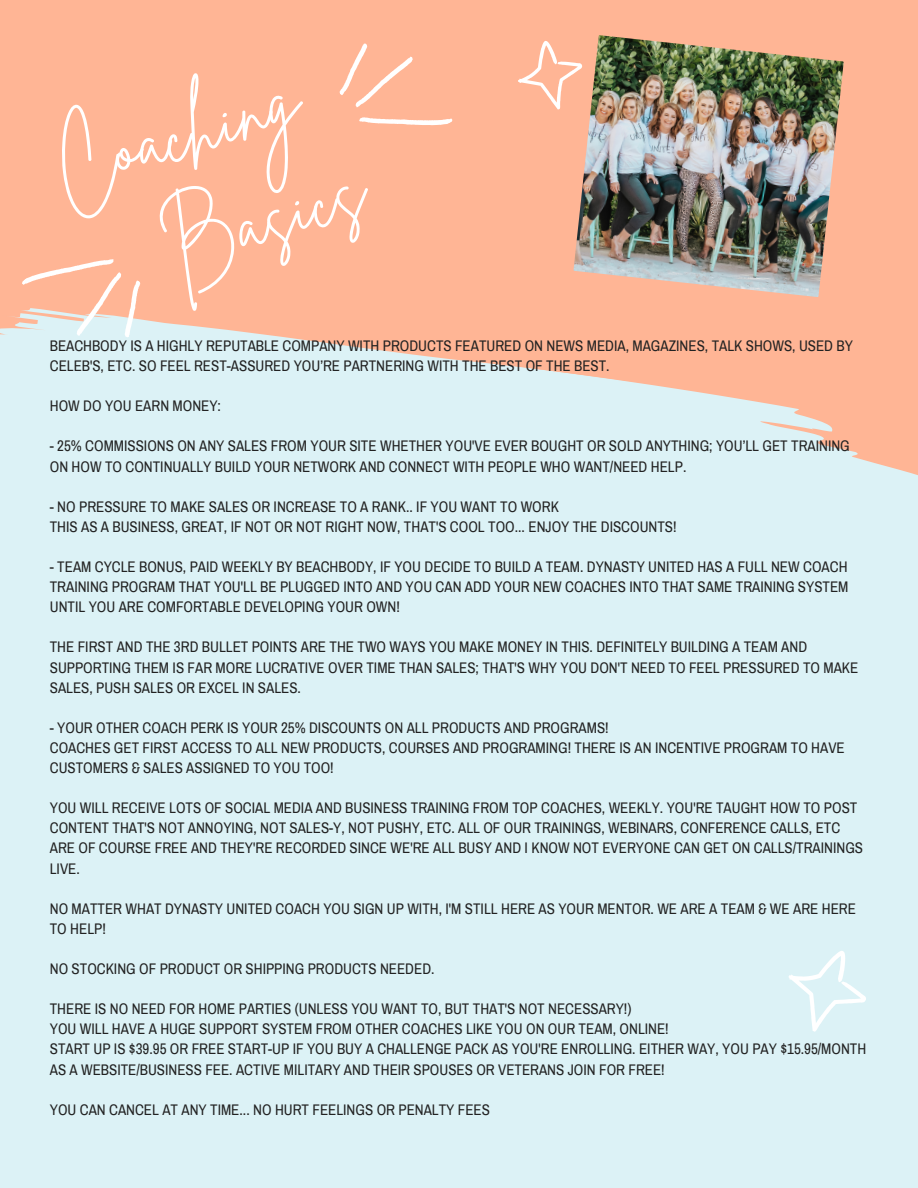
<style>
.page{position:relative;width:918px;height:1188px;background:#ffb595}
.page>*{position:absolute;margin:0;border:0;box-sizing:border-box;transform-origin:0 0}
.t1{font:78.3px "Brittany Signature";color:#fff}
.t2{font:76.65px "Brittany Signature";color:#fff}
.t3{font:15px/20.1px "Archivo Narrow";color:#222}
</style>
<div class="page">
<div style="left:0;top:550px;width:918px;height:638px;background:#dcf2f6"></div>
<svg style="left:0;top:313px;width:918px;height:237px;fill:#dcf2f6"></svg>
<img style="left:573px;top:35px;width:271px;height:262px">
<svg style="left:21px;top:259px;width:141px;height:80px"></svg>
<svg style="left:339px;top:43px;width:114px;height:83px"></svg>
<svg style="left:788px;top:951px;width:78px;height:81px"></svg>
<svg style="left:518px;top:41px;width:64px;height:68px"></svg>
<h1 class="t1" style="left:41px;top:117px;width:253px;rotate:-16deg">Coaching</h1>
<h2 class="t2" style="left:150px;top:201px;width:209px;rotate:-18deg">Basics</h2>
<p class="t3" style="left:50px;top:336px;width:805px">BEACHBODY IS A HIGHLY REPUTABLE COMPANY WITH PRODUCTS FEATURED ON NEWS MEDIA, MAGAZINES, TALK SHOWS, USED BY<br>CELEB'S, ETC. SO FEEL REST-ASSURED YOU’RE PARTNERING WITH THE BEST OF THE BEST.</p>
<p class="t3" style="left:50px;top:396px;width:173px">HOW DO YOU EARN MONEY:</p>
<p class="t3" style="left:50px;top:436px;width:802px">- 25% COMMISSIONS ON ANY SALES FROM YOUR SITE WHETHER YOU'VE EVER BOUGHT OR SOLD ANYTHING; YOU’LL GET TRAINING<br>ON HOW TO CONTINUALLY BUILD YOUR NETWORK AND CONNECT WITH PEOPLE WHO WANT/NEED HELP.</p>
<p class="t3" style="left:50px;top:497px;width:628px">- NO PRESSURE TO MAKE SALES OR INCREASE TO A RANK.. IF YOU WANT TO WORK<br>THIS AS A BUSINESS, GREAT, IF NOT OR NOT RIGHT NOW, THAT'S COOL TOO... ENJOY THE DISCOUNTS!</p>
<p class="t3" style="left:50px;top:557px;width:800px;text-align:justify">- TEAM CYCLE BONUS, PAID WEEKLY BY BEACHBODY, IF YOU DECIDE TO BUILD A TEAM. DYNASTY UNITED HAS A FULL NEW COACH TRAINING PROGRAM THAT YOU'LL BE PLUGGED INTO AND YOU CAN ADD YOUR NEW COACHES INTO THAT SAME TRAINING SYSTEM UNTIL YOU ARE COMFORTABLE DEVELOPING YOUR OWN!</p>
<p class="t3" style="left:50px;top:637px;width:810px">THE FIRST AND THE 3RD BULLET POINTS ARE THE TWO WAYS YOU MAKE MONEY IN THIS. DEFINITELY BUILDING A TEAM AND<br>SUPPORTING THEM IS FAR MORE LUCRATIVE OVER TIME THAN SALES; THAT'S WHY YOU DON'T NEED TO FEEL PRESSURED TO MAKE<br>SALES, PUSH SALES OR EXCEL IN SALES.</p>
<p class="t3" style="left:50px;top:718px;width:796px">- YOUR OTHER COACH PERK IS YOUR 25% DISCOUNTS ON ALL PRODUCTS AND PROGRAMS!<br>COACHES GET FIRST ACCESS TO ALL NEW PRODUCTS, COURSES AND PROGRAMING! THERE IS AN INCENTIVE PROGRAM TO HAVE<br>CUSTOMERS &amp; SALES ASSIGNED TO YOU TOO!</p>
<p class="t3" style="left:50px;top:798px;width:815px">YOU WILL RECEIVE LOTS OF SOCIAL MEDIA AND BUSINESS TRAINING FROM TOP COACHES, WEEKLY. YOU'RE TAUGHT HOW TO POST CONTENT THAT'S NOT ANNOYING, NOT SALES-Y, NOT PUSHY, ETC. ALL OF OUR TRAININGS, WEBINARS, CONFERENCE CALLS, ETC ARE OF COURSE FREE AND THEY'RE RECORDED SINCE WE'RE ALL BUSY AND I KNOW NOT EVERYONE CAN GET ON CALLS/TRAININGS LIVE.</p>
<p class="t3" style="left:50px;top:899px;width:808px">NO MATTER WHAT DYNASTY UNITED COACH YOU SIGN UP WITH, I'M STILL HERE AS YOUR MENTOR. WE ARE A TEAM &amp; WE ARE HERE<br>TO HELP!</p>
<p class="t3" style="left:50px;top:959px;width:386px">NO STOCKING OF PRODUCT OR SHIPPING PRODUCTS NEEDED.</p>
<p class="t3" style="left:50px;top:999px;width:818px">THERE IS NO NEED FOR HOME PARTIES (UNLESS YOU WANT TO, BUT THAT'S NOT NECESSARY!)<br>YOU WILL HAVE A HUGE SUPPORT SYSTEM FROM OTHER COACHES LIKE YOU ON OUR TEAM, ONLINE!<br>START UP IS $39.95 OR FREE START-UP IF YOU BUY A CHALLENGE PACK AS YOU'RE ENROLLING. EITHER WAY, YOU PAY $15.95/MONTH AS A WEBSITE/BUSINESS FEE. ACTIVE MILITARY AND THEIR SPOUSES OR VETERANS JOIN FOR FREE!</p>
<p class="t3" style="left:50px;top:1100px;width:442px">YOU CAN CANCEL AT ANY TIME... NO HURT FEELINGS OR PENALTY FEES</p>
</div>
